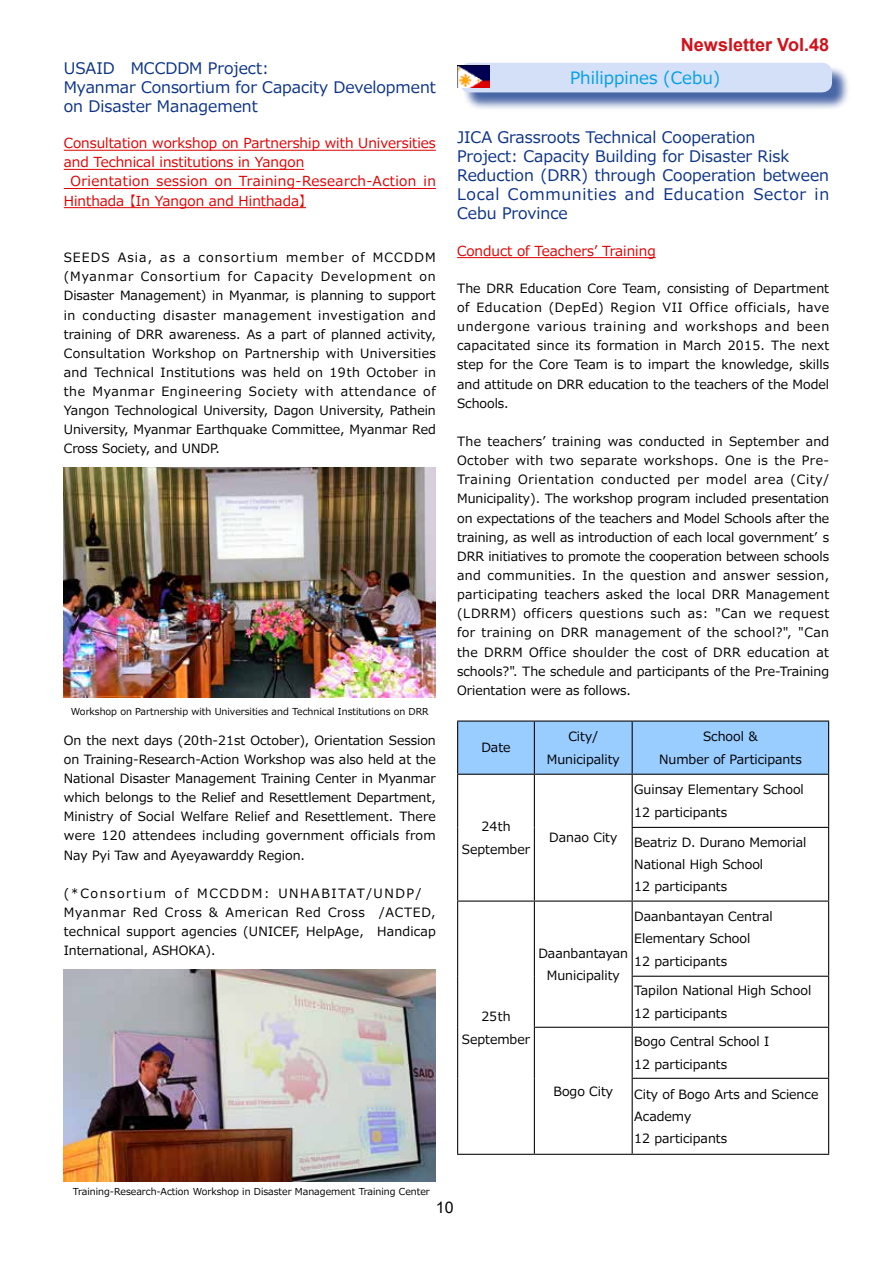
<style>
.page{position:relative;width:893px;height:1263px;background:#fff}
.page>*{position:absolute;margin:0;border:0;box-sizing:border-box;transform-origin:0 0}
.t1{font:700 18px "Arial";color:#d0121b}
.t2{font:16.95px "Meiryo";color:#00a0e9}
.t3{font:15.9px/19.2px "Meiryo";color:#0c3388}
.t4{font:15.9px "Arial";color:#000}
.t5{font:13.8px "Meiryo";color:#df0000}
.t6{font:13.8px "Meiryo";letter-spacing:.03em;color:#df0000}
.t7{font:12.75px/19.2px "Meiryo";color:#000}
.t8{font:9.6px "Meiryo";color:#000}
</style>
<div class="page">
<hr style="left:64px;top:150px;width:372px;height:1px;background:#df0000">
<hr style="left:64px;top:169px;width:240px;height:1px;background:#df0000">
<hr style="left:64px;top:188px;width:372px;height:1px;background:#df0000">
<hr style="left:64px;top:207px;width:242px;height:1px;background:#df0000">
<img style="left:64px;top:468px;width:372px;height:229px">
<img style="left:64px;top:969px;width:372px;height:212px">
<div style="left:462px;top:65px;width:388px;height:46px;background:#0c3388;opacity:.75"></div>
<div style="left:460px;top:63px;width:372px;height:29px;background:#d4dff8;border-radius:10px"></div>
<img style="left:457px;top:66px;width:33px;height:22px">
<hr style="left:457px;top:257px;width:199px;height:1px;background:#df0000">
<div style="left:458px;top:722px;width:174px;height:52px;background:#9cf"></div>
<div style="left:632px;top:721px;width:197px;height:53px;background:#9cf"></div>
<svg style="left:535px;top:775px;width:293px;height:379px"></svg>
<hr style="left:534px;top:722px;width:1px;height:52px;background:#000">
<hr style="left:632px;top:722px;width:1px;height:52px;background:#000">
<hr style="left:534px;top:775px;width:1px;height:52px;background:#000">
<hr style="left:534px;top:827px;width:1px;height:73px;background:#000">
<hr style="left:457px;top:900px;width:77px;height:2px;background:#000">
<hr style="left:534px;top:900px;width:98px;height:2px;background:#000">
<hr style="left:534px;top:902px;width:1px;height:74px;background:#000">
<hr style="left:632px;top:902px;width:1px;height:74px;background:#000">
<hr style="left:534px;top:976px;width:1px;height:51px;background:#000">
<hr style="left:632px;top:976px;width:197px;height:1px;background:#000">
<hr style="left:632px;top:977px;width:1px;height:50px;background:#000">
<hr style="left:534px;top:1027px;width:98px;height:1px;background:#000">
<hr style="left:534px;top:1028px;width:1px;height:50px;background:#000">
<hr style="left:632px;top:1027px;width:197px;height:1px;background:#000">
<hr style="left:632px;top:1028px;width:1px;height:50px;background:#000">
<hr style="left:534px;top:1078px;width:1px;height:76px;background:#000">
<hr style="left:632px;top:1078px;width:197px;height:1px;background:#000">
<hr style="left:632px;top:1079px;width:1px;height:75px;background:#000">
<hr style="left:457px;top:775px;width:1px;height:52px;background:#000">
<hr style="left:457px;top:827px;width:1px;height:73px;background:#000">
<hr style="left:457px;top:902px;width:1px;height:74px;background:#000">
<hr style="left:457px;top:976px;width:1px;height:51px;background:#000">
<hr style="left:457px;top:1027px;width:1px;height:51px;background:#000">
<hr style="left:457px;top:1078px;width:1px;height:76px;background:#000">
<hr style="left:457px;top:1154px;width:77px;height:1px;background:#000">
<hr style="left:828px;top:902px;width:1px;height:74px;background:#000">
<hr style="left:828px;top:977px;width:1px;height:50px;background:#000">
<hr style="left:534px;top:1154px;width:98px;height:1px;background:#000">
<hr style="left:828px;top:1028px;width:1px;height:50px;background:#000">
<hr style="left:828px;top:1079px;width:1px;height:75px;background:#000">
<hr style="left:632px;top:1154px;width:197px;height:1px;background:#000">
<hr style="left:457px;top:720px;width:77px;height:2px;background:#000">
<hr style="left:457px;top:722px;width:1px;height:52px;background:#000">
<hr style="left:534px;top:720px;width:98px;height:2px;background:#000">
<hr style="left:632px;top:720px;width:197px;height:2px;background:#000">
<hr style="left:828px;top:722px;width:1px;height:52px;background:#000">
<hr style="left:457px;top:774px;width:77px;height:1px;background:#000">
<hr style="left:534px;top:774px;width:98px;height:1px;background:#000">
<hr style="left:632px;top:774px;width:197px;height:1px;background:#000">
<hr style="left:632px;top:775px;width:1px;height:52px;background:#000">
<hr style="left:828px;top:775px;width:1px;height:52px;background:#000">
<hr style="left:632px;top:827px;width:197px;height:1px;background:#000">
<hr style="left:632px;top:828px;width:1px;height:72px;background:#000">
<hr style="left:828px;top:828px;width:1px;height:72px;background:#000">
<hr style="left:632px;top:900px;width:197px;height:2px;background:#000">
<svg style="left:633px;top:909px;width:138px;height:61px"></svg>
<p class="t3" style="left:64px;top:59px;width:374px">USAID　MCCDDM Project:<br>Myanmar Consortium for Capacity Development on Disaster Management</p>
<p class="t5" style="left:64px;top:134px;width:374px">Consultation workshop on Partnership with Universities</p>
<p class="t5" style="left:64px;top:153px;width:242px">and Technical institutions in Yangon</p>
<p class="t6" style="left:70px;top:172px;width:367px">Orientation session on Training-Research-Action in</p>
<p class="t5" style="left:64px;top:191px;width:251px">Hinthada 【In Yangon and Hinthada】</p>
<p class="t7" style="left:64px;top:249px;width:374px;text-align:justify">SEEDS Asia, as a consortium member of MCCDDM (Myanmar Consortium for Capacity Development on Disaster Management) in Myanmar, is planning to support in conducting disaster management investigation and training of DRR awareness. As a part of planned activity, Consultation Workshop on Partnership with Universities and Technical Institutions was held on 19th October in the Myanmar Engineering Society with attendance of Yangon Technological University, Dagon University, Pathein University, Myanmar Earthquake Committee, Myanmar Red Cross Society, and UNDP.</p>
<p class="t8" style="left:71px;top:705px;width:359px">Workshop on Partnership with Universities and Technical Institutions on DRR</p>
<p class="t7" style="left:64px;top:731px;width:374px;text-align:justify">On the next days (20th-21st October), Orientation Session on Training-Research-Action Workshop was also held at the National Disaster Management Training Center in Myanmar which belongs to the Relief and Resettlement Department, Ministry of Social Welfare Relief and Resettlement. There were 120 attendees including government officials from Nay Pyi Taw and Ayeyawarddy Region.</p>
<p class="t7" style="left:64px;top:884px;width:374px;text-align:justify">(*Consortium of MCCDDM: UNHABITAT/UNDP/　Myanmar Red Cross &amp; American Red Cross　/ACTED, technical support agencies (UNICEF, HelpAge,　Handicap International, ASHOKA).</p>
<p class="t8" style="left:73px;top:1185px;width:358px">Training-Research-Action Workshop in Disaster Management Training Center</p>
<h1 class="t1" style="left:681px;top:32px;width:150px">Newsletter Vol.48</h1>
<h2 class="t2" style="left:570px;top:66px;width:152px">Philippines (Cebu)</h2>
<p class="t3" style="left:457px;top:128px;width:374px">JICA Grassroots Technical Cooperation<br>Project: Capacity Building for Disaster Risk Reduction (DRR) through Cooperation between Local Communities and Education Sector in Cebu Province</p>
<p class="t5" style="left:457px;top:241px;width:200px">Conduct of Teachers’ Training</p>
<p class="t7" style="left:457px;top:279px;width:374px;text-align:justify">The DRR Education Core Team, consisting of Department of Education (DepEd) Region VII Office officials, have undergone various training and workshops and been capacitated since its formation in March 2015. The next step for the Core Team is to impart the knowledge, skills and attitude on DRR education to the teachers of the Model Schools.</p>
<p class="t7" style="left:457px;top:432px;width:374px;text-align:justify">The teachers’ training was conducted in September and October with two separate workshops. One is the Pre-Training Orientation conducted per model area (City/ Municipality). The workshop program included presentation on expectations of the teachers and Model Schools after the training, as well as introduction of each local government’ s DRR initiatives to promote the cooperation between schools and communities. In the question and answer session, participating teachers asked the local DRR Management (LDRRM) officers questions such as: "Can we request for training on DRR management of the school?", "Can the DRRM Office shoulder the cost of DRR education at schools?". The schedule and participants of the Pre-Training Orientation were as follows.</p>
<p class="t7" style="left:481px;top:739px;width:31px">Date</p>
<p class="t7" style="left:547px;top:726px;width:74px;line-height:22.4px;text-align:center">City/<br>Municipality</p>
<p class="t7" style="left:659px;top:726px;width:144px;line-height:22.4px;text-align:center">School &amp;<br>Number of Participants</p>
<p class="t7" style="left:462px;top:816px;width:70px;line-height:22.4px;text-align:center">24th<br>September</p>
<p class="t7" style="left:549px;top:829px;width:69px">Danao City</p>
<p class="t7" style="left:634px;top:779px;width:171px;line-height:22.4px">Guinsay Elementary School<br>12 participants</p>
<p class="t7" style="left:634px;top:831px;width:174px;line-height:22.4px">Beatriz D. Durano Memorial<br>National High School<br>12 participants</p>
<p class="t7" style="left:462px;top:1006px;width:70px;line-height:22.4px;text-align:center">25th<br>September</p>
<p class="t7" style="left:634px;top:906px;width:140px;line-height:22.4px">Daanbantayan Central<br>Elementary School<br>12 participants</p>
<p class="t7" style="left:634px;top:980px;width:178px;line-height:22.4px">Tapilon National High School<br>12 participants</p>
<p class="t7" style="left:538px;top:943px;width:91px;line-height:22.4px;text-align:center">Daanbantayan<br>Municipality</p>
<p class="t7" style="left:553px;top:1082px;width:61px">Bogo City</p>
<p class="t7" style="left:634px;top:1031px;width:136px;line-height:22.4px">Bogo Central School I<br>12 participants</p>
<p class="t7" style="left:634px;top:1084px;width:186px;line-height:22.4px">City of Bogo Arts and Science<br>Academy<br>12 participants</p>
<p class="t4" style="left:436px;top:1196px;width:19px">10</p>
</div>
